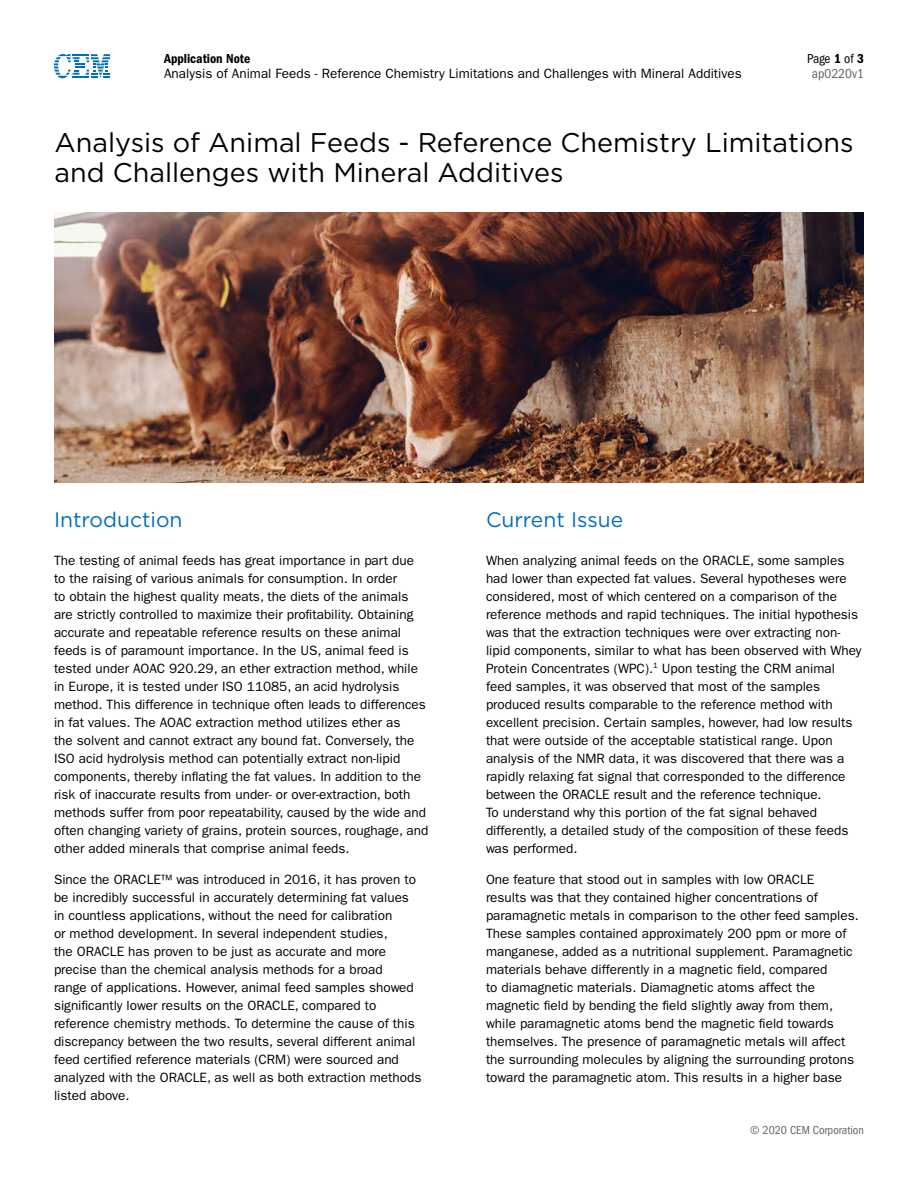
<style>
.page{position:relative;width:918px;height:1188px;background:#fff}
.page>*{position:absolute;margin:0;border:0;box-sizing:border-box;transform-origin:0 0}
.Application_Note_Tit{font:27px/30px "Gotham HTF";color:#000}
.Subtitle{font:21px "Gotham HTF";color:#006fba}
.Paragraph{font:13.5px/18px "ITC Franklin Gothic Std";color:#000}
.t1{font:13.5px "ITC Franklin Gothic Std Dm Cd";color:#000}
.t2{font:condensed 13.5px "ITC Franklin Gothic Std";letter-spacing:-.015em;color:#000}
.Application_Note_Num{font:condensed 13.5px "ITC Franklin Gothic Std";color:#636466}
.t3{font:condensed 12px "ITC Franklin Gothic Std";color:#636466}
.s1{font-family:"ITC Franklin Gothic Std Dm Cd";font-stretch:normal}
</style>
<div class="page">
<svg style="left:54px;top:54px;width:56px;height:24px"></svg>
<img style="left:54px;top:212px;width:810px;height:270px">
<p class="t1" style="left:164px;top:51px;width:88px">Application Note</p>
<p class="Paragraph" style="left:164px;top:65px;width:579px">Analysis of Animal Feeds - Reference Chemistry Limitations and Challenges with Mineral Additives</p>
<p class="t2" style="left:807px;top:51px;width:58px">Page <span class="s1">1</span> of <span class="s1">3</span></p>
<p class="Application_Note_Num" style="left:812px;top:66px;width:54px">ap0220v1</p>
<p class="Application_Note_Tit" style="left:55px;top:127px;width:800px">Analysis of Animal Feeds - Reference Chemistry Limitations and Challenges with Mineral Additives</p>
<p class="Subtitle" style="left:54px;top:508px;width:130px">Introduction</p>
<p class="Paragraph" style="left:54px;top:551px;width:376px">The testing of animal feeds has great importance in part due to the raising of various animals for consumption. In order<br>to obtain the highest quality meats, the diets of the animals are strictly controlled to maximize their profitability. Obtaining accurate and repeatable reference results on these animal feeds is of paramount importance. In the US, animal feed is tested under AOAC 920.29, an ether extraction method, while in Europe, it is tested under ISO 11085, an acid hydrolysis method. This difference in technique often leads to differences in fat values. The AOAC extraction method utilizes ether as<br>the solvent and cannot extract any bound fat. Conversely, the ISO acid hydrolysis method can potentially extract non-lipid components, thereby inflating the fat values. In addition to the risk of inaccurate results from under- or over-extraction, both methods suffer from poor repeatability, caused by the wide and often changing variety of grains, protein sources, roughage, and other added minerals that comprise animal feeds.</p>
<p class="Paragraph" style="left:54px;top:871px;width:369px">Since the ORACLE™ was introduced in 2016, it has proven to be incredibly successful in accurately determining fat values in countless applications, without the need for calibration<br>or method development. In several independent studies,<br>the ORACLE has proven to be just as accurate and more precise than the chemical analysis methods for a broad<br>range of applications. However, animal feed samples showed significantly lower results on the ORACLE, compared to reference chemistry methods. To determine the cause of this discrepancy between the two results, several different animal feed certified reference materials (CRM) were sourced and analyzed with the ORACLE, as well as both extraction methods listed above.</p>
<p class="Subtitle" style="left:486px;top:508px;width:139px">Current Issue</p>
<p class="Paragraph" style="left:486px;top:551px;width:377px">When analyzing animal feeds on the ORACLE, some samples had lower than expected fat values. Several hypotheses were considered, most of which centered on a comparison of the reference methods and rapid techniques. The initial hypothesis was that the extraction techniques were over extracting non&shy;lipid components, similar to what has been observed with Whey Protein Concentrates (WPC).<sup>1</sup> Upon testing the CRM animal feed samples, it was observed that most of the samples produced results comparable to the reference method with excellent precision. Certain samples, however, had low results that were outside of the acceptable statistical range. Upon analysis of the NMR data, it was discovered that there was a rapidly relaxing fat signal that corresponded to the difference between the ORACLE result and the reference technique.<br>To understand why this portion of the fat signal behaved differently, a detailed study of the composition of these feeds was performed.</p>
<p class="Paragraph" style="left:486px;top:871px;width:374px">One feature that stood out in samples with low ORACLE<br>results was that they contained higher concentrations of paramagnetic metals in comparison to the other feed samples.<br>These samples contained approximately 200 ppm or more of manganese, added as a nutritional supplement. Paramagnetic materials behave differently in a magnetic field, compared<br>to diamagnetic materials. Diamagnetic atoms affect the magnetic field by bending the field slightly away from them, while paramagnetic atoms bend the magnetic field towards themselves. The presence of paramagnetic metals will affect the surrounding molecules by aligning the surrounding protons toward the paramagnetic atom. This results in a higher base</p>
<p class="t3" style="left:750px;top:1123px;width:115px">© 2020 CEM Corporation</p>
</div>
